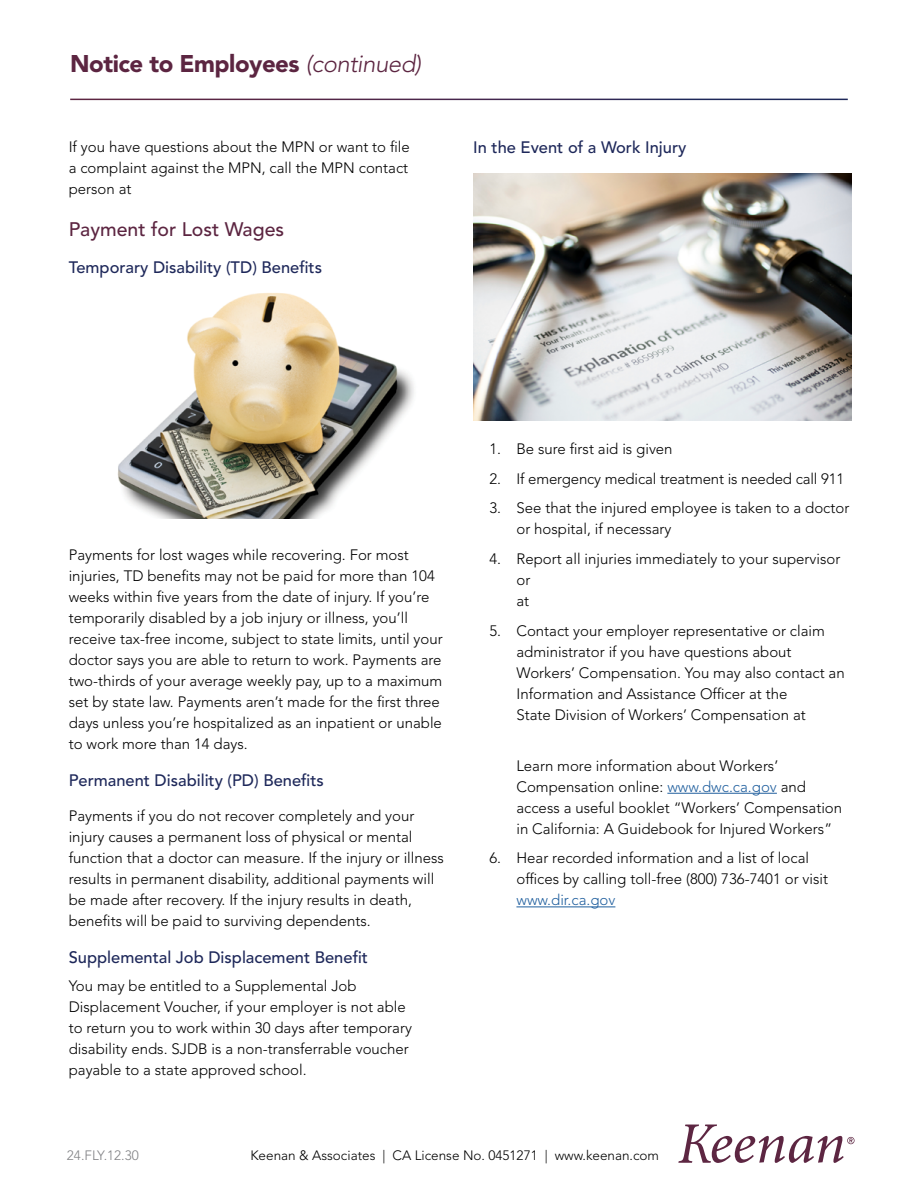
<style>
.page{position:relative;width:918px;height:1188px;background:#fff}
.page>*{position:absolute;margin:0;border:0;box-sizing:border-box;transform-origin:0 0}
.t1{font:900 24px "Avenir LT Std";letter-spacing:-.02em;color:#5c2541}
.t2{font:500 19.5px "Avenir LT Std";color:#5c2541}
.t3{font:500 16.5px "Avenir LT Std";color:#1e285a}
.t4{font:300 15px/21px "Avenir LT Std";color:#000}
.t5{font:300 15px "Avenir LT Std";color:#205f9e}
.t6{font:300 13.5px "Avenir LT Std";color:#000}
.t7{font:300 13.5px "Avenir LT Std";color:#818285}
.s1{font-weight:300;font-style:italic}
.s2{color:#205f9e}
</style>
<div class="page">
<svg style="left:678px;top:1125px;width:177px;height:37px"></svg>
<hr style="left:667px;top:793px;width:110px;height:1px;background:#205f9e">
<hr style="left:516px;top:907px;width:99px;height:1px;background:#205f9e">
<img style="left:117px;top:293px;width:297px;height:225px">
<img style="left:473px;top:173px;width:379px;height:247px">
<h1 class="t1" style="left:70px;top:49px;width:352px">Notice to Employees <span class="s1">(continued)</span></h1>
<p class="t4" style="left:69px;top:137px;width:343px;text-align:justify">If you have questions about the MPN or want to file a complaint against the MPN, call the MPN contact person at</p>
<h2 class="t2" style="left:69px;top:218px;width:217px">Payment for Lost Wages</h2>
<p class="t3" style="left:69px;top:258px;width:255px">Temporary Disability (TD) Benefits</p>
<p class="t3" style="left:473px;top:138px;width:215px">In the Event of a Work Injury</p>
<p class="t4" style="left:69px;top:544px;width:376px">Payments for lost wages while recovering. For most injuries, TD benefits may not be paid for more than 104 weeks within five years from the date of injury. If you’re temporarily disabled by a job injury or illness, you’ll receive tax-free income, subject to state limits, until your doctor says you are able to return to work. Payments are two-thirds of your average weekly pay, up to a maximum set by state law. Payments aren’t made for the first three days unless you’re hospitalized as an inpatient or unable to work more than 14 days.</p>
<p class="t3" style="left:69px;top:771px;width:257px">Permanent Disability (PD) Benefits</p>
<p class="t4" style="left:69px;top:805px;width:377px">Payments if you do not recover completely and your injury causes a permanent loss of physical or mental function that a doctor can measure. If the injury or illness results in permanent disability, additional payments will be made after recovery. If the injury results in death, benefits will be paid to surviving dependents.</p>
<p class="t3" style="left:69px;top:948px;width:301px">Supplemental Job Displacement Benefit</p>
<p class="t4" style="left:69px;top:975px;width:345px">You may be entitled to a Supplemental Job Displacement Voucher, if your employer is not able to return you to work within 30 days after temporary disability ends. SJDB is a non-transferrable voucher payable to a state approved school.</p>
<p class="t4" style="left:489px;top:439px;width:185px">1. Be sure first aid is given</p>
<p class="t4" style="left:489px;top:468px;width:356px">2. If emergency medical treatment is needed call 911</p>
<p class="t4" style="left:516px;top:498px;width:334px;text-indent:-27px">3. See that the injured employee is taken to a doctor or hospital, if necessary</p>
<p class="t4" style="left:516px;top:548px;width:325px;text-indent:-27px">4. Report all injuries immediately to your supervisor or<br>at</p>
<p class="t4" style="left:516px;top:620px;width:330px;text-indent:-27px">5. Contact your employer representative or claim administrator if you have questions about Workers’ Compensation. You may also contact an Information and Assistance Officer at the<br>State Division of Workers’ Compensation at</p>
<p class="t4" style="left:516px;top:755px;width:327px">Learn more information about Workers’ Compensation online: <span class="s2">www.dwc.ca.gov</span> and access a useful booklet “Workers’ Compensation in California: A Guidebook for Injured Workers”</p>
<p class="t4" style="left:516px;top:848px;width:313px;text-indent:-27px">6. Hear recorded information and a list of local offices by calling toll-free (800) 736-7401 or visit</p>
<p class="t5" style="left:516px;top:891px;width:100px">www.dir.ca.gov</p>
<p class="t7" style="left:67px;top:1148px;width:73px">24.FLY.12.30</p>
<p class="t6" style="left:250px;top:1148px;width:410px">Keenan &amp; Associates | CA License No. 0451271 | www.keenan.com</p>
</div>
